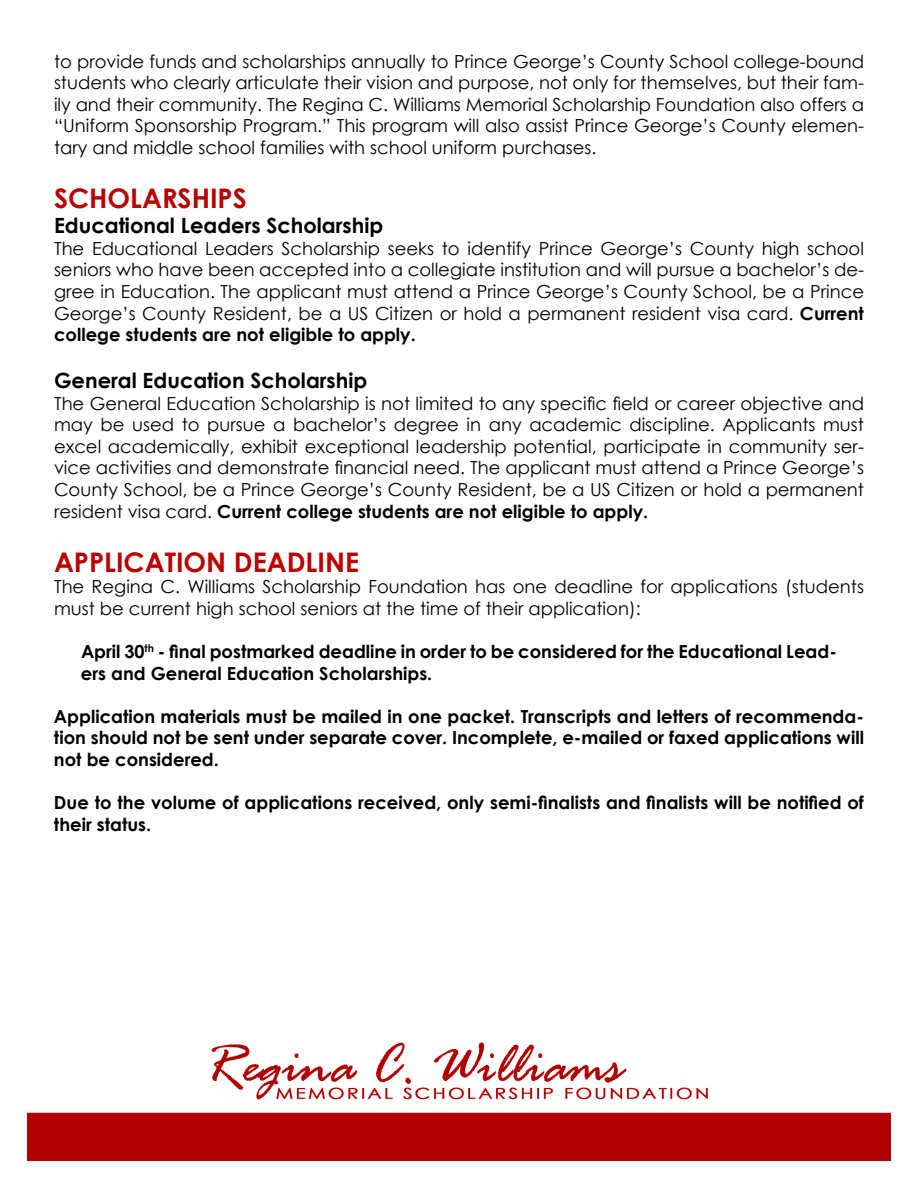
<style>
.page{position:relative;width:918px;height:1188px;background:#fff}
.page>*{position:absolute;margin:0;border:0;box-sizing:border-box;transform-origin:0 0}
.t1{font:700 27px "Century Gothic";color:#ba0000}
.t2{font:700 21px "Century Gothic";color:#000}
.t3{font:18px/21.6px "Century Gothic";color:#000;text-align:justify}
.t4{font:700 18px/21.6px "Century Gothic";color:#000}
.s1{font-weight:700}
</style>
<div class="page">
<img style="left:27px;top:1042px;width:864px;height:119px">
<p class="t3" style="left:54px;top:50px;width:812px">to provide funds and scholarships annually to Prince George’s County School college-bound students who clearly articulate their vision and purpose, not only for themselves, but their fam&shy;ily and their community. The Regina C. Williams Memorial Scholarship Foundation also offers a “Uniform Sponsorship Program.” This program will also assist Prince George’s County elemen&shy;tary and middle school families with school uniform purchases.</p>
<h1 class="t1" style="left:54px;top:178px;width:194px">SCHOLARSHIPS</h1>
<p class="t2" style="left:54px;top:210px;width:331px">Educational Leaders Scholarship</p>
<p class="t3" style="left:54px;top:237px;width:812px">The Educational Leaders Scholarship seeks to identify Prince George’s County high school seniors who have been accepted into a collegiate institution and will pursue a bachelor’s de&shy;gree in Education. The applicant must attend a Prince George’s County School, be a Prince George’s County Resident, be a US Citizen or hold a permanent resident visa card. <span class="s1">Current college students are not eligible to apply.</span></p>
<p class="t2" style="left:54px;top:364px;width:315px">General Education Scholarship</p>
<p class="t3" style="left:54px;top:392px;width:812px">The General Education Scholarship is not limited to any specific field or career objective and may be used to pursue a bachelor’s degree in any academic discipline. Applicants must excel academically, exhibit exceptional leadership potential, participate in community ser&shy;vice activities and demonstrate financial need. The applicant must attend a Prince George’s County School, be a Prince George’s County Resident, be a US Citizen or hold a permanent resident visa card. <span class="s1">Current college students are not eligible to apply.</span></p>
<h1 class="t1" style="left:54px;top:541px;width:307px">APPLICATION DEADLINE</h1>
<p class="t3" style="left:54px;top:576px;width:812px">The Regina C. Williams Scholarship Foundation has one deadline for applications (students must be current high school seniors at the time of their application):</p>
<p class="t4" style="left:81px;top:640px;width:757px">April 30<sup>th</sup> - final postmarked deadline in order to be considered for the Educational Lead&shy;ers and General Education Scholarships.</p>
<p class="t4" style="left:54px;top:705px;width:812px;text-align:justify">Application materials must be mailed in one packet. Transcripts and letters of recommenda&shy;tion should not be sent under separate cover. Incomplete, e-mailed or faxed applications will not be considered.</p>
<p class="t4" style="left:54px;top:791px;width:811px">Due to the volume of applications received, only semi-finalists and finalists will be notified of their status.</p>
</div>
